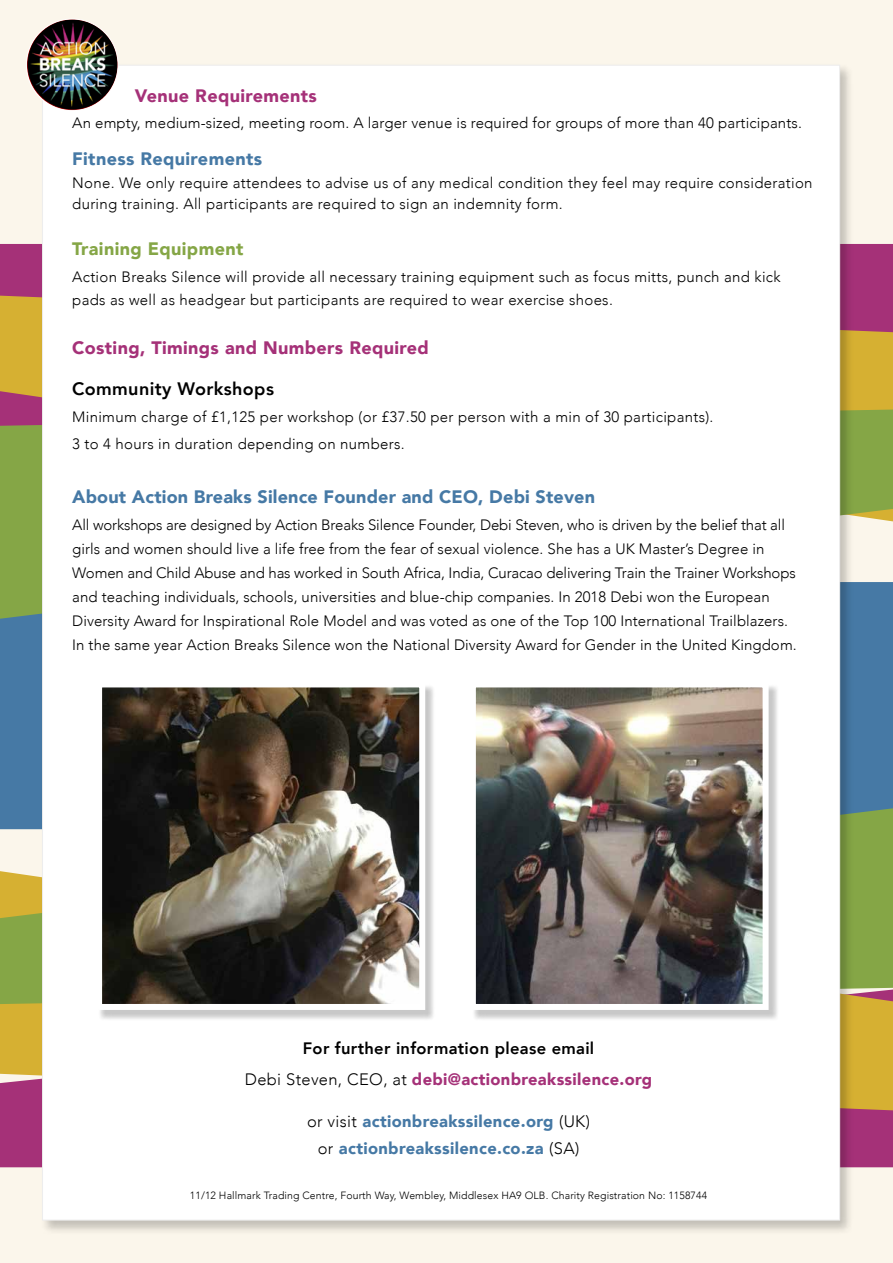
<style>
.page{position:relative;width:893px;height:1263px;background:#fbf6eb}
.page>*{position:absolute;margin:0;border:0;box-sizing:border-box;transform-origin:0 0}
.t1{font:900 18px "Avenir";letter-spacing:.01em;color:#4679a5}
.t2{font:900 18px "Avenir";letter-spacing:.02em;color:#a53178}
.t3{font:800 18px "Avenir";letter-spacing:.02em;color:#000}
.t4{font:900 18px "Avenir";letter-spacing:.02em;color:#85a646}
.t5{font:800 16.5px/31.5px "Avenir";letter-spacing:.02em;color:#000;text-align:center}
.t6{font:900 16.5px/27px "Avenir";letter-spacing:.02em;color:#4679a5;text-align:center}
.t7{font:300 15px/24px "Avenir";letter-spacing:.005em;color:#000}
.t8{font:300 10.5px "Avenir";letter-spacing:.01em;color:#000}
.s1{font-weight:300}
.s2{font-weight:900;color:#a53178}
.s3{font-weight:300;color:#000}
</style>
<div class="page">
<div style="left:0;top:244px;width:893px;height:52px;background:#a53178"></div>
<svg style="left:0;top:296px;width:893px;height:113px;background:#cb9341"></svg>
<svg style="left:0;top:409px;width:893px;height:210px;background:#93a969"></svg>
<div style="left:0;top:1110px;width:893px;height:57px;background:#a53178"></div>
<svg style="left:0;top:1004px;width:893px;height:106px;background:#d0a041"></svg>
<div style="left:0;top:634px;width:893px;height:174px;background:#4679a5"></div>
<svg style="left:0;top:808px;width:893px;height:196px;background:#9aac5e"></svg>
<div style="left:40px;top:62px;width:814px;height:1173px;background:#000;opacity:.22"></div>
<div style="left:42px;top:65px;width:798px;height:1155px;background:#fff;border:1px solid #ededed"></div>
<div style="left:97px;top:683px;width:338px;height:337px;background:#000;opacity:.22"></div>
<img style="left:103px;top:688px;width:315px;height:315px">
<div style="left:96px;top:681px;width:329px;height:329px;border:6px solid #fff"></div>
<div style="left:471px;top:683px;width:308px;height:337px;background:#000;opacity:.22"></div>
<img style="left:477px;top:688px;width:285px;height:315px">
<div style="left:470px;top:681px;width:299px;height:329px;border:6px solid #fff"></div>
<img style="left:26px;top:19px;width:92px;height:92px;border-radius:46px">
<p class="t2" style="left:135px;top:81px;width:184px">Venue Requirements</p>
<p class="t7" style="left:72px;top:111px;width:731px">An empty, medium-sized, meeting room. A larger venue is required for groups of more than 40 participants.</p>
<p class="t1" style="left:72px;top:144px;width:191px">Fitness Requirements</p>
<p class="t7" style="left:72px;top:172px;width:742px;line-height:21px">None. We only require attendees to advise us of any medical condition they feel may require consideration during training. All participants are required to sign an indemnity form.</p>
<p class="t4" style="left:72px;top:234px;width:173px">Training Equipment</p>
<p class="t7" style="left:72px;top:266px;width:710px;line-height:22.5px">Action Breaks Silence will provide all necessary training equipment such as focus mitts, punch and kick pads as well as headgear but participants are required to wear exercise shoes.</p>
<p class="t2" style="left:72px;top:333px;width:358px">Costing, Timings and Numbers Required</p>
<p class="t3" style="left:72px;top:375px;width:203px">Community Workshops</p>
<p class="t7" style="left:72px;top:403px;width:643px;line-height:27px">Minimum charge of £1,125 per workshop (or £37.50 per person with a min of 30 participants).<br>3 to 4 hours in duration depending on numbers.</p>
<p class="t1" style="left:72px;top:481px;width:524px">About Action Breaks Silence Founder and CEO, Debi Steven</p>
<p class="t7" style="left:72px;top:513px;width:726px">All workshops are designed by Action Breaks Silence Founder, Debi Steven, who is driven by the belief that all girls and women should live a life free from the fear of sexual violence. She has a UK Master’s Degree in Women and Child Abuse and has worked in South Africa, India, Curacao delivering Train the Trainer Workshops and teaching individuals, schools, universities and blue-chip companies. In 2018 Debi won the European Diversity Award for Inspirational Role Model and was voted as one of the Top 100 International Trailblazers.<br>In the same year Action Breaks Silence won the National Diversity Award for Gender in the United Kingdom.</p>
<p class="t5" style="left:245px;top:1032px;width:409px">For further information please email<br><span class="s1">Debi Steven, CEO, at</span> <span class="s2">debi@actionbreakssilence.org</span></p>
<p class="t6" style="left:307px;top:1107px;width:284px"><span class="s3">or visit</span> actionbreakssilence.org <span class="s3">(UK) or</span> actionbreakssilence.co.za <span class="s3">(SA)</span></p>
<p class="t8" style="left:190px;top:1189px;width:519px">11/12 Hallmark Trading Centre, Fourth Way, Wembley, Middlesex HA9 OLB. Charity Registration No: 1158744</p>
</div>
